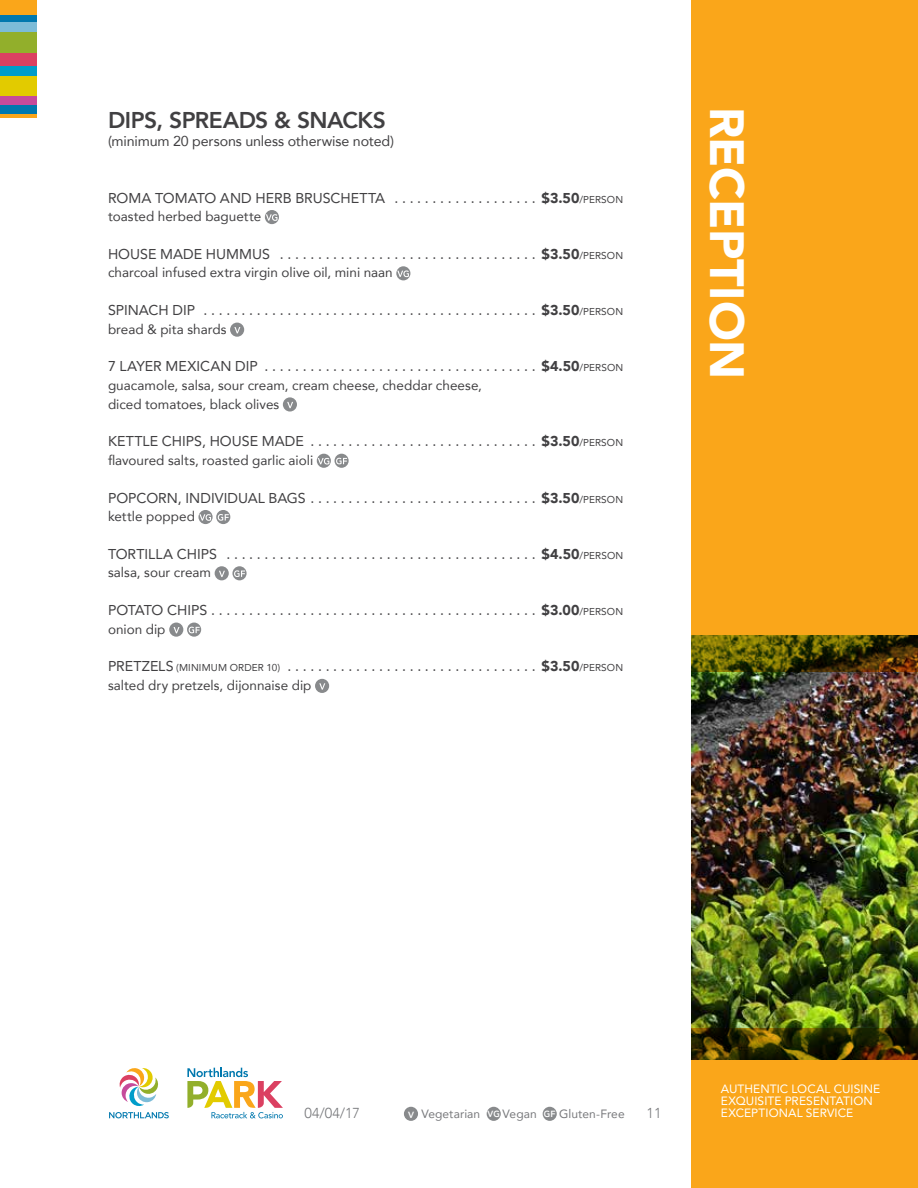
<style>
.page{position:relative;width:918px;height:1188px;background:#fff}
.page>*{position:absolute;margin:0;border:0;box-sizing:border-box;transform-origin:0 0}
.t1{font:900 48px "Avenir";letter-spacing:-.005em;color:#fff}
.t2{font:800 22.8px "Avenir";letter-spacing:-.02em;color:#414042}
.t3{font:300 14.4px "Avenir";color:#77787b}
.t4{font:14.25px "Avenir";color:#414042}
.t5{font:13.5px/18.5px "Avenir";color:#414042}
.t6{font:12px/12px "Avenir";letter-spacing:.005em;color:#fff}
.t7{font:12px "Avenir";letter-spacing:.005em;color:#77787b}
.t8{font:800 9px "Avenir";color:#fff}
.t9{font:800 9px "Avenir";color:#fff;scale:.92 1}
.s1{font-weight:900}
.s2{font-size:10.05px}
.s3{font-weight:800;font-size:9px;color:#fff}
</style>
<div class="page">
<div style="left:0;top:22px;width:37px;height:10px;background:#7cbcd8"></div>
<div style="left:0;top:66px;width:37px;height:10px;background:#009dca"></div>
<div style="left:0;top:32px;width:37px;height:22px;background:#92af2b"></div>
<div style="left:0;top:76px;width:37px;height:20px;background:#e2cb00"></div>
<div style="left:0;top:54px;width:37px;height:12px;background:#db4061"></div>
<div style="left:0;top:96px;width:37px;height:9px;background:#c64b9b"></div>
<div style="left:0;top:14px;width:37px;height:8px;background:#0078ae"></div>
<div style="left:0;top:0;width:37px;height:14px;background:#faa61a"></div>
<div style="left:0;top:105px;width:37px;height:9px;background:#0078ae"></div>
<hr style="left:0;top:114px;width:37px;height:3px;background:#faa61a">
<div style="left:404px;top:1107px;width:14px;height:14px;background:#888a8c;border-radius:50%"></div>
<div style="left:487px;top:1107px;width:14px;height:14px;background:#888a8c;border-radius:50%"></div>
<div style="left:543px;top:1107px;width:14px;height:14px;background:#888a8c;border-radius:50%"></div>
<svg style="left:109px;top:1068px;width:60px;height:50px"></svg>
<svg style="left:187px;top:1068px;width:96px;height:50px"></svg>
<img style="left:691px;top:672px;width:227px;height:356px">
<div style="left:265px;top:210px;width:14px;height:14px;background:#888a8c;border-radius:50%"></div>
<svg style="left:266px;top:214px;width:11px;height:7px"></svg>
<div style="left:396px;top:266px;width:14px;height:14px;background:#888a8c;border-radius:50%"></div>
<svg style="left:397px;top:270px;width:12px;height:7px"></svg>
<div style="left:230px;top:323px;width:14px;height:14px;background:#888a8c;border-radius:50%"></div>
<svg style="left:234px;top:327px;width:6px;height:6px"></svg>
<div style="left:283px;top:397px;width:14px;height:15px;background:#888a8c;border-radius:50%"></div>
<svg style="left:287px;top:402px;width:6px;height:6px"></svg>
<div style="left:317px;top:454px;width:14px;height:14px;background:#888a8c;border-radius:50%"></div>
<svg style="left:318px;top:458px;width:11px;height:7px"></svg>
<svg style="left:335px;top:454px;width:14px;height:14px"></svg>
<svg style="left:336px;top:458px;width:11px;height:6px"></svg>
<svg style="left:198px;top:510px;width:15px;height:14px"></svg>
<svg style="left:199px;top:514px;width:12px;height:7px"></svg>
<div style="left:216px;top:510px;width:14px;height:14px;background:#888a8c;border-radius:50%"></div>
<svg style="left:218px;top:514px;width:11px;height:7px"></svg>
<div style="left:215px;top:566px;width:14px;height:14px;background:#888a8c;border-radius:50%"></div>
<div style="left:232px;top:566px;width:15px;height:14px;background:#888a8c;border-radius:50%"></div>
<svg style="left:219px;top:571px;width:6px;height:6px"></svg>
<svg style="left:234px;top:570px;width:11px;height:7px"></svg>
<div style="left:169px;top:623px;width:14px;height:14px;background:#888a8c;border-radius:50%"></div>
<svg style="left:187px;top:623px;width:14px;height:14px"></svg>
<svg style="left:174px;top:627px;width:6px;height:6px"></svg>
<svg style="left:189px;top:627px;width:11px;height:6px"></svg>
<div style="left:315px;top:679px;width:14px;height:14px;background:#888a8c;border-radius:50%"></div>
<svg style="left:319px;top:683px;width:6px;height:7px"></svg>
<div style="left:691px;top:0;width:227px;height:672px;background:#faa61a"></div>
<svg style="left:691px;top:1028px;width:227px;height:160px;fill:#faa61a"></svg>
<h2 class="t2" style="left:108px;top:102px;width:279px">DIPS, SPREADS &amp; SNACKS</h2>
<p class="t4" style="left:108px;top:130px;width:288px">(minimum 20 persons unless otherwise noted)</p>
<p class="t4" style="left:108px;top:186px;width:517px">ROMA TOMATO AND HERB BRUSCHETTA . . . . . . . . . . . . . . . . . . . <span class="s1">$3.50</span><span class="s2">/PERSON</span></p>
<p class="t5" style="left:108px;top:207px;width:155px">toasted herbed baguette</p>
<p class="t4" style="left:108px;top:243px;width:517px">HOUSE MADE HUMMUS . . . . . . . . . . . . . . . . . . . . . . . . . . . . . . . . . . <span class="s1">$3.50</span><span class="s2">/PERSON</span></p>
<p class="t5" style="left:108px;top:263px;width:286px">charcoal infused extra virgin olive oil, mini naan</p>
<p class="t4" style="left:108px;top:299px;width:517px">SPINACH DIP . . . . . . . . . . . . . . . . . . . . . . . . . . . . . . . . . . . . . . . . . . . . <span class="s1">$3.50</span><span class="s2">/PERSON</span></p>
<p class="t5" style="left:108px;top:319px;width:120px">bread &amp; pita shards</p>
<p class="t4" style="left:108px;top:355px;width:517px">7 LAYER MEXICAN DIP . . . . . . . . . . . . . . . . . . . . . . . . . . . . . . . . . . . . <span class="s1">$4.50</span><span class="s2">/PERSON</span></p>
<p class="t5" style="left:108px;top:376px;width:376px">guacamole, salsa, sour cream, cream cheese, cheddar cheese, diced tomatoes, black olives</p>
<p class="t4" style="left:108px;top:430px;width:517px">KETTLE CHIPS, HOUSE MADE . . . . . . . . . . . . . . . . . . . . . . . . . . . . . . <span class="s1">$3.50</span><span class="s2">/PERSON</span></p>
<p class="t5" style="left:108px;top:451px;width:207px">flavoured salts, roasted garlic aioli</p>
<p class="t4" style="left:108px;top:486px;width:517px">POPCORN, INDIVIDUAL BAGS . . . . . . . . . . . . . . . . . . . . . . . . . . . . . . <span class="s1">$3.50</span><span class="s2">/PERSON</span></p>
<p class="t5" style="left:108px;top:507px;width:88px">kettle popped</p>
<p class="t4" style="left:108px;top:542px;width:517px">TORTILLA CHIPS . . . . . . . . . . . . . . . . . . . . . . . . . . . . . . . . . . . . . . . . . <span class="s1">$4.50</span><span class="s2">/PERSON</span></p>
<p class="t5" style="left:108px;top:563px;width:105px">salsa, sour cream</p>
<p class="t4" style="left:108px;top:599px;width:517px">POTATO CHIPS . . . . . . . . . . . . . . . . . . . . . . . . . . . . . . . . . . . . . . . . . . . <span class="s1">$3.00</span><span class="s2">/PERSON</span></p>
<p class="t5" style="left:108px;top:619px;width:59px">onion dip</p>
<p class="t4" style="left:108px;top:655px;width:517px">PRETZELS <span class="s2">(MINIMUM ORDER 10)</span> . . . . . . . . . . . . . . . . . . . . . . . . . . . . . . . . . <span class="s1">$3.50</span><span class="s2">/PERSON</span></p>
<p class="t5" style="left:108px;top:676px;width:205px">salted dry pretzels, dijonnaise dip</p>
<h1 class="t1" style="left:768px;top:106px;width:274px;rotate:90deg">RECEPTION</h1>
<p class="t3" style="left:305px;top:1105px;width:57px">04/04/17</p>
<p class="t7" style="left:408px;top:1105px;width:74px"><span class="s3">V</span> Vegetarian</p>
<p class="t7" style="left:503px;top:1105px;width:36px">Vegan</p>
<p class="t7" style="left:559px;top:1105px;width:67px">Gluten-Free</p>
<p class="t8" style="left:488px;top:1107px;width:14px">VG</p>
<p class="t9" style="left:544px;top:1107px;width:14px">GF</p>
<p class="t3" style="left:647px;top:1105px;width:16px">11</p>
<p class="t6" style="left:721px;top:1082px;width:161px">AUTHENTIC LOCAL CUISINE<br>EXQUISITE PRESENTATION<br>EXCEPTIONAL SERVICE</p>
</div>
